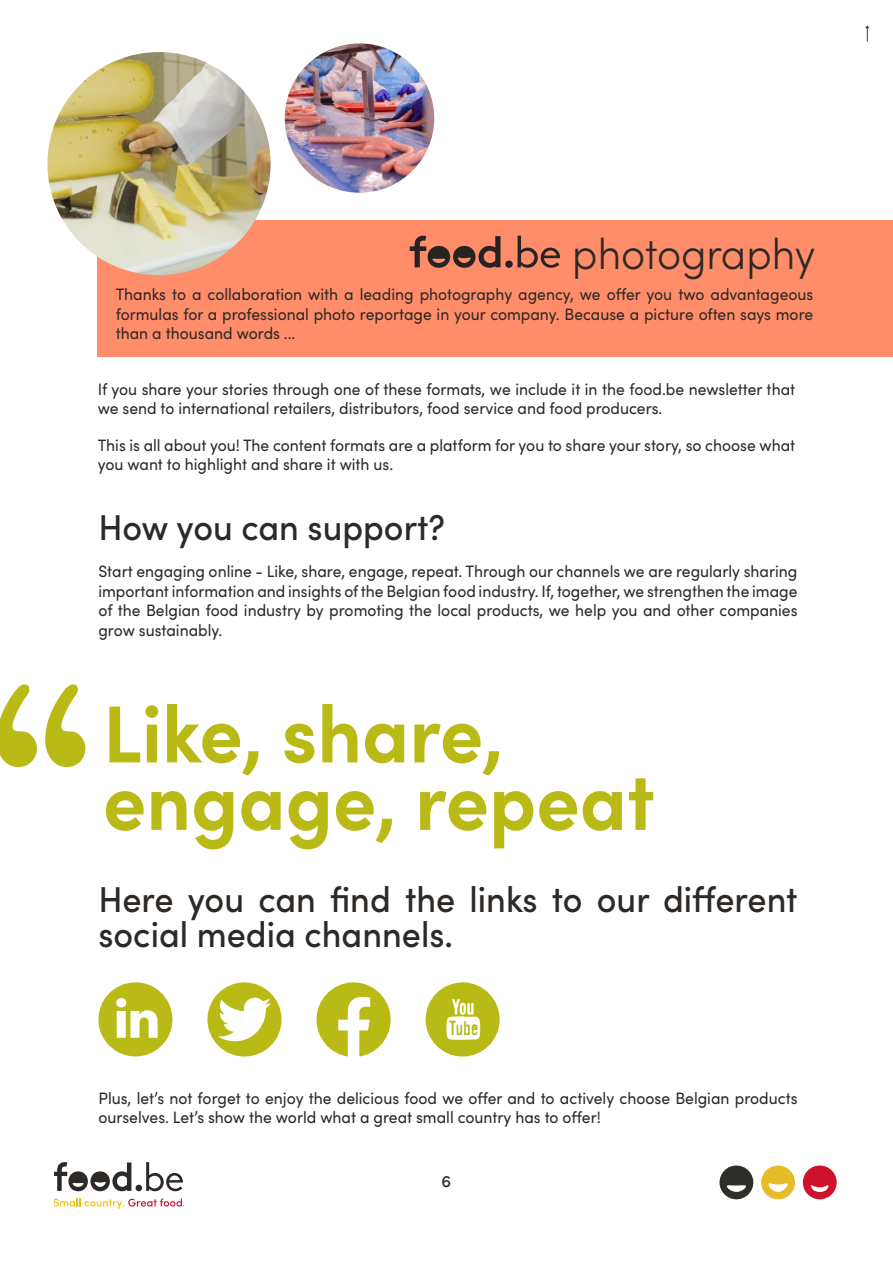
<style>
.page{position:relative;width:893px;height:1263px;background:#fff}
.page>*{position:absolute;margin:0;border:0;box-sizing:border-box;transform-origin:0 0}
.t1{font:282px "American Typewriter";color:#b9ba16;scale:.95 1}
.t2{font:700 81px "Sofia Pro";color:#b9ba16;scale:.95 1}
.t3{font:300 43.5px "Sofia Pro";color:#2d2926;scale:.95 1}
.t4{font:500 36px/34.5px "Sofia Pro";color:#2d2926;scale:.95 1}
.t5{font:16.5px/19.5px "Sofia Pro";color:#2d2926;text-align:justify;scale:.95 1}
.t6{font:16.5px/19.5px "Sofia Pro";color:#2c2826;scale:.95 1}
.t7{font:500 16.5px "Sofia Pro";color:#2d2926}
</style>
<div class="page">
<svg style="left:865px;top:25px;width:5px;height:17px"></svg>
<svg style="left:719px;top:1165px;width:34px;height:34px"></svg>
<svg style="left:761px;top:1165px;width:34px;height:34px"></svg>
<svg style="left:803px;top:1165px;width:34px;height:34px"></svg>
<svg style="left:54px;top:1198px;width:130px;height:11px"></svg>
<svg style="left:54px;top:1162px;width:129px;height:29px"></svg>
<svg style="left:316px;top:982px;width:75px;height:74px"></svg>
<svg style="left:207px;top:982px;width:75px;height:75px"></svg>
<svg style="left:425px;top:982px;width:75px;height:75px"></svg>
<svg style="left:98px;top:982px;width:75px;height:74px"></svg>
<div style="left:98px;top:220px;width:795px;height:136px;background:#ff8d6a"></div>
<svg style="left:410px;top:236px;width:90px;height:32px"></svg>
<div style="left:505px;top:260px;width:8px;height:8px;background:#262423;border-radius:50%"></div>
<svg style="left:518px;top:236px;width:42px;height:32px"></svg>
<img style="left:47px;top:52px;width:224px;height:223px;border-radius:112px">
<img style="left:285px;top:43px;width:149px;height:150px;border-radius:75px">
<h3 class="t3" style="left:572px;top:222px;width:257px">photography</h3>
<p class="t5" style="left:116px;top:284px;width:736px">Thanks to a collaboration with a leading photography agency, we offer you two advantageous formulas for a professional photo reportage in your company. Because a picture often says more than a thousand words ...</p>
<p class="t5" style="left:98px;top:378px;width:736px">If you share your stories through one of these formats, we include it in the food.be newsletter that we send to international retailers, distributors, food service and food producers.</p>
<p class="t5" style="left:98px;top:434px;width:736px">This is all about you! The content formats are a platform for you to share your story, so choose what you want to highlight and share it with us.</p>
<h3 class="t4" style="left:98px;top:508px;width:366px">How you can support?</h3>
<p class="t5" style="left:98px;top:561px;width:737px">Start engaging online - Like, share, engage, repeat. Through our channels we are regularly sharing important information and insights of the Belgian food industry. If, together, we strengthen the image of the Belgian food industry by promoting the local products, we help you and other companies grow sustainably.</p>
<h1 class="t1" style="left:-18px;top:573px;width:125px">“</h1>
<h2 class="t2" style="left:103px;top:672px;width:423px">Like, share,</h2>
<h2 class="t2" style="left:103px;top:739px;width:582px">engage, repeat</h2>
<h3 class="t4" style="left:98px;top:880px;width:737px">Here you can find the links to our different social media channels.</h3>
<p class="t6" style="left:98px;top:1087px;width:737px">Plus, let’s not forget to enjoy the delicious food we offer and to actively choose Belgian products ourselves. Let’s show the world what a great small country has to offer!</p>
<p class="t7" style="left:442px;top:1169px;width:11px">6</p>
</div>
